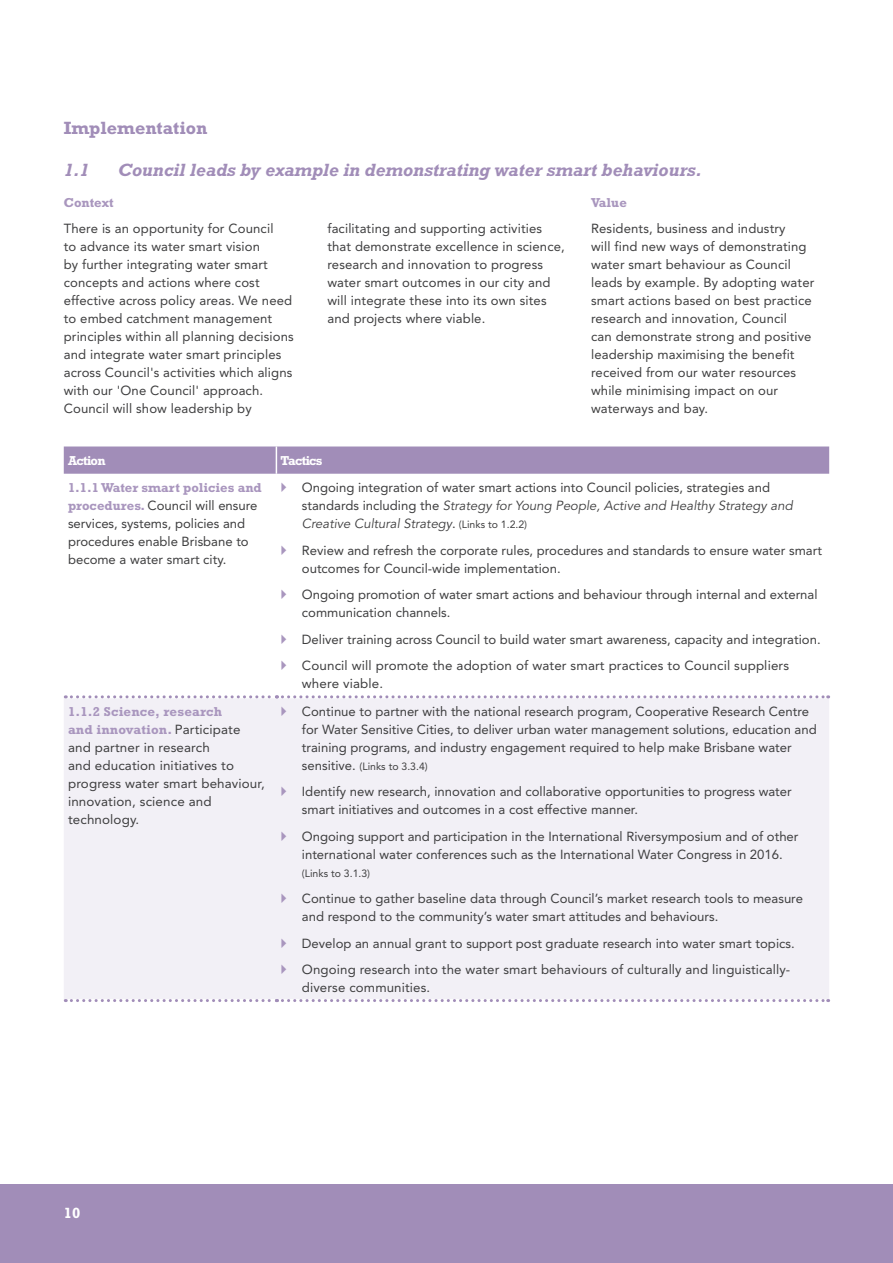
<style>
.page{position:relative;width:893px;height:1263px;background:#fff}
.page>*{position:absolute;margin:0;border:0;box-sizing:border-box;transform-origin:0 0}
.Subheading{font:italic 700 18px "Rockwell";color:#a18db8}
.Subheading-2{font:700 18px "Rockwell";color:#a18db8}
.t1{font:700 15px "Rockwell";color:#fff}
.Indented_Bullets{font:13.2px/18px "Avenir";color:#3e3e3f}
.Body{font:13.2px/18px "Avenir";letter-spacing:.01em;color:#3e3e3f}
.Intro_Para{font:13.2px/18px "Avenir";letter-spacing:.01em;color:#3e3e3f}
.Intro_Para-2{font:700 13.2px "Rockwell";letter-spacing:-.06em;color:#fff}
.Intro_Para-3{font:700 13.2px "Rockwell";color:#a996be}
.Indented_Bullets-2{font:10.5px "Avenir";color:#3e3e3f}
.s1{font-family:"Rockwell";font-weight:700;color:#a996be}
.s2{font-style:italic}
.s3{font-size:10.5px}
.s4{font-size:13.2px}
</style>
<div class="page">
<div style="left:0;top:1185px;width:893px;height:78px;background:#a18db8"></div>
<div style="left:64px;top:697px;width:765px;height:303px;background:#f2f0f6"></div>
<svg style="left:64px;top:446px;width:765px;height:28px;background:#a390ba"></svg>
<svg style="left:65px;top:695px;width:764px;height:3px"></svg>
<svg style="left:65px;top:999px;width:764px;height:3px"></svg>
<svg style="left:282px;top:706px;width:4px;height:9px"></svg>
<svg style="left:282px;top:786px;width:4px;height:10px"></svg>
<svg style="left:282px;top:831px;width:4px;height:9px"></svg>
<svg style="left:282px;top:893px;width:4px;height:10px"></svg>
<svg style="left:282px;top:938px;width:4px;height:9px"></svg>
<svg style="left:282px;top:964px;width:4px;height:10px"></svg>
<p class="Subheading-2" style="left:64px;top:117px;width:145px">Implementation</p>
<p class="Subheading" style="left:64px;top:159px;width:27px">1.1</p>
<p class="Subheading" style="left:118px;top:159px;width:585px">Council leads by example in demonstrating water smart behaviours.</p>
<p class="Intro_Para-3" style="left:64px;top:194px;width:51px">Context</p>
<p class="Body" style="left:64px;top:220px;width:231px">There is an opportunity for Council<br>to advance its water smart vision<br>by further integrating water smart concepts and actions where cost effective across policy areas. We need to embed catchment management principles within all planning decisions and integrate water smart principles across Council's activities which aligns with our 'One Council' approach.<br>Council will show leadership by</p>
<p class="Body" style="left:327px;top:220px;width:239px">facilitating and supporting activities that demonstrate excellence in science, research and innovation to progress water smart outcomes in our city and will integrate these into its own sites and projects where viable.</p>
<p class="Intro_Para-3" style="left:591px;top:194px;width:37px">Value</p>
<p class="Body" style="left:591px;top:220px;width:225px">Residents, business and industry<br>will find new ways of demonstrating water smart behaviour as Council leads by example. By adopting water smart actions based on best practice research and innovation, Council<br>can demonstrate strong and positive leadership maximising the benefit received from our water resources while minimising impact on our waterways and bay.</p>
<p class="Intro_Para-2" style="left:68px;top:453px;width:39px">Action</p>
<p class="Intro_Para-2" style="left:281px;top:453px;width:43px">Tactics</p>
<p class="Intro_Para" style="left:68px;top:479px;width:195px"><span class="s1">1.1.1 Water smart policies and procedures.</span> Council will ensure services, systems, policies and procedures enable Brisbane to become a water smart city.</p>
<p class="Indented_Bullets" style="left:302px;top:479px;width:492px">Ongoing integration of water smart actions into Council policies, strategies and standards including the <span class="s2">Strategy for Young People, Active and Healthy Strategy and<br>Creative Cultural Strategy</span>. <span class="s3">(Links to 1.2.2)</span></p>
<p class="Indented_Bullets" style="left:302px;top:541px;width:522px">Review and refresh the corporate rules, procedures and standards to ensure water smart outcomes for Council-wide implementation.</p>
<p class="Indented_Bullets" style="left:302px;top:586px;width:517px">Ongoing promotion of water smart actions and behaviour through internal and external communication channels.</p>
<p class="Indented_Bullets" style="left:302px;top:630px;width:520px">Deliver training across Council to build water smart awareness, capacity and integration.</p>
<p class="Indented_Bullets" style="left:302px;top:657px;width:489px">Council will promote the adoption of water smart practices to Council suppliers where viable.</p>
<p class="Intro_Para" style="left:68px;top:702px;width:198px"><span class="s1">1.1.2 Science, research<br>and innovation.</span> Participate and partner in research<br>and education initiatives to progress water smart behaviour, innovation, science and technology.</p>
<p class="Indented_Bullets" style="left:302px;top:702px;width:516px">Continue to partner with the national research program, Cooperative Research Centre for Water Sensitive Cities, to deliver urban water management solutions, education and training programs, and industry engagement required to help make Brisbane water</p>
<p class="Indented_Bullets-2" style="left:302px;top:760px;width:127px"><span class="s4">sensitive.</span> (Links to 3.3.4)</p>
<p class="Indented_Bullets" style="left:302px;top:782px;width:491px">Identify new research, innovation and collaborative opportunities to progress water smart initiatives and outcomes in a cost effective manner.</p>
<p class="Indented_Bullets" style="left:302px;top:827px;width:498px">Ongoing support and participation in the International Riversymposium and of other international water conferences such as the International Water Congress in 2016.</p>
<p class="Indented_Bullets-2" style="left:302px;top:867px;width:70px">(Links to 3.1.3)</p>
<p class="Indented_Bullets" style="left:302px;top:889px;width:503px">Continue to gather baseline data through Council’s market research tools to measure and respond to the community’s water smart attitudes and behaviours.</p>
<p class="Indented_Bullets" style="left:302px;top:934px;width:494px">Develop an annual grant to support post graduate research into water smart topics.</p>
<p class="Indented_Bullets" style="left:302px;top:960px;width:490px">Ongoing research into the water smart behaviours of culturally and linguistically&shy;diverse communities.</p>
<p class="t1" style="left:64px;top:1204px;width:18px">10</p>
</div>
